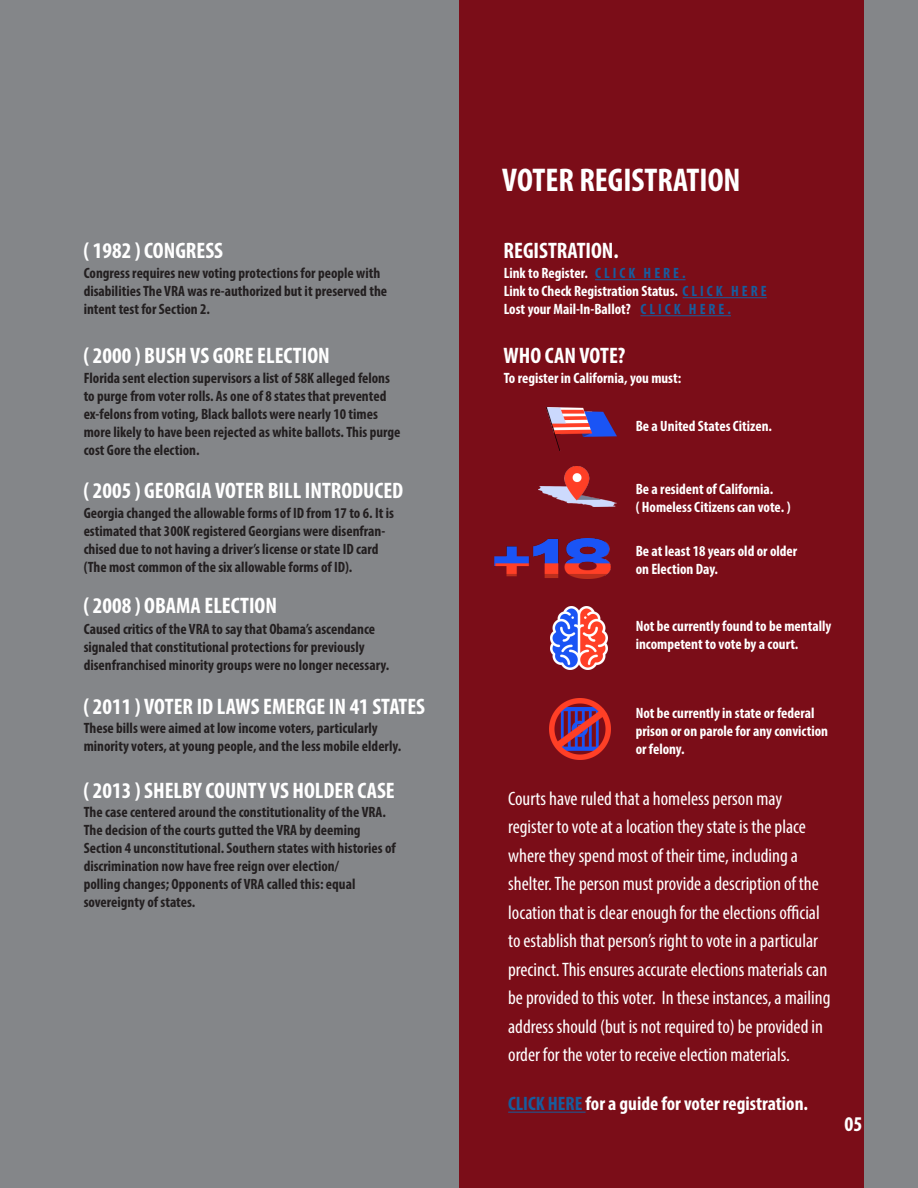
<style>
.page{position:relative;width:918px;height:1188px;background:#848689}
.page>*{position:absolute;margin:0;border:0;box-sizing:border-box;transform-origin:0 0}
.Paragraph_Style_1{font:700 condensed 33px "Myriad Pro";color:#fff}
.Paragraph_Style_1-2{font:700 condensed 22.5px "Myriad Pro";color:#fff}
.Paragraph_Style_1-3{font:700 condensed 21px "Myriad Pro";color:#fff}
.t1{font:condensed 19.5px/28.5px "Myriad Pro";color:#fff}
.t2{font:700 condensed 19.5px "Myriad Pro";color:#fff}
.t3{font:700 condensed 15px/18px "Myriad Pro";color:#231f20}
.t4{font:700 condensed 15px "Myriad Pro";color:#fff}
.s1{color:#175d9e}
</style>
<div class="page">
<div style="left:459px;top:0;width:405px;height:1188px;background:#7b0d18"></div>
<hr style="left:508px;top:1112px;width:78px;height:1px;background:#175d9e">
<hr style="left:595px;top:279px;width:91px;height:1px;background:#175d9e">
<hr style="left:683px;top:297px;width:84px;height:1px;background:#175d9e">
<hr style="left:640px;top:315px;width:91px;height:1px;background:#175d9e">
<img style="left:547px;top:407px;width:69px;height:44px">
<img style="left:538px;top:466px;width:79px;height:41px">
<img style="left:495px;top:538px;width:116px;height:41px">
<img style="left:551px;top:607px;width:56px;height:63px">
<img style="left:550px;top:699px;width:60px;height:60px">
<p class="Paragraph_Style_1-2" style="left:84px;top:236px;width:141px">( 1982 ) CONGRESS</p>
<p class="t3" style="left:84px;top:264px;width:298px">Congress requires new voting protections for people with</p>
<p class="t3" style="left:84px;top:282px;width:305px">disabilities The VRA was re-authorized but it preserved the intent test for Section 2.</p>
<p class="Paragraph_Style_1-2" style="left:84px;top:341px;width:248px">( 2000 ) BUSH VS GORE ELECTION</p>
<p class="t3" style="left:84px;top:369px;width:318px">Florida sent election supervisors a list of 58K alleged felons to purge from voter rolls. As one of 8 states that prevented ex-felons from voting, Black ballots were nearly 10 times more likely to have been rejected as white ballots. This purge cost Gore the election.</p>
<p class="Paragraph_Style_1-2" style="left:84px;top:476px;width:321px">( 2005 ) GEORGIA VOTER BILL INTRODUCED</p>
<p class="t3" style="left:84px;top:504px;width:312px">Georgia changed the allowable forms of ID from 17 to 6. It is estimated that 300K registered Georgians were disenfran&shy;chised due to not having a driver’s license or state ID card (The most common of the six allowable forms of ID).</p>
<p class="Paragraph_Style_1-2" style="left:84px;top:592px;width:195px">( 2008 ) OBAMA ELECTION</p>
<p class="t3" style="left:84px;top:619px;width:293px">Caused critics of the VRA to say that Obama’s ascendance signaled that constitutional protections for previously</p>
<p class="t3" style="left:84px;top:655px;width:307px">disenfranchised minority groups were no longer necessary.</p>
<p class="Paragraph_Style_1-2" style="left:84px;top:692px;width:343px">( 2011 ) VOTER ID LAWS EMERGE IN 41 STATES</p>
<p class="t3" style="left:84px;top:718px;width:296px">These bills were aimed at low income voters, particularly</p>
<p class="t3" style="left:84px;top:736px;width:319px">minority voters, at young people, and the less mobile elderly.</p>
<p class="Paragraph_Style_1-2" style="left:84px;top:776px;width:313px">( 2013 ) SHELBY COUNTY VS HOLDER CASE</p>
<p class="t3" style="left:84px;top:802px;width:314px">The case centered around the constitutionality of the VRA.<br>The decision of the courts gutted the VRA by deeming Section 4 unconstitutional. Southern states with histories of discrimination now have free reign over election/</p>
<p class="t3" style="left:84px;top:874px;width:273px">polling changes; Opponents of VRA called this: equal</p>
<p class="t3" style="left:84px;top:892px;width:113px">sovereignty of states.</p>
<p class="Paragraph_Style_1" style="left:502px;top:159px;width:240px">VOTER REGISTRATION</p>
<p class="Paragraph_Style_1-2" style="left:504px;top:236px;width:117px">REGISTRATION.</p>
<p class="t4" style="left:504px;top:264px;width:183px">Link to Register. <span class="s1">C L I C K H E R E .</span></p>
<p class="t4" style="left:504px;top:282px;width:265px">Link to Check Registration Status. <span class="s1">C L I C K H E R E</span></p>
<p class="t4" style="left:504px;top:300px;width:229px">Lost your Mail-In-Ballot? <span class="s1">C L I C K H E R E .</span></p>
<p class="Paragraph_Style_1-2" style="left:504px;top:341px;width:123px">WHO CAN VOTE?</p>
<p class="t4" style="left:504px;top:369px;width:179px">To register in California, you must:</p>
<p class="t4" style="left:636px;top:417px;width:138px">Be a United States Citizen.</p>
<p class="t4" style="left:636px;top:480px;width:139px">Be a resident of California.</p>
<p class="t4" style="left:636px;top:498px;width:156px">( Homeless Citizens can vote. )</p>
<p class="t4" style="left:636px;top:541px;width:163px">Be at least 18 years old or older</p>
<p class="t4" style="left:636px;top:559px;width:84px">on Election Day.</p>
<p class="t4" style="left:636px;top:616px;width:197px">Not be currently found to be mentally</p>
<p class="t4" style="left:636px;top:634px;width:164px">incompetent to vote by a court.</p>
<p class="t4" style="left:636px;top:703px;width:180px">Not be currently in state or federal</p>
<p class="t4" style="left:636px;top:721px;width:194px">prison or on parole for any conviction</p>
<p class="t4" style="left:636px;top:739px;width:51px">or felony.</p>
<p class="t1" style="left:508px;top:784px;width:324px">Courts have ruled that a homeless person may register to vote at a location they state is the place where they spend most of their time, including a shelter. The person must provide a description of the location that is clear enough for the elections official to establish that person’s right to vote in a particular precinct. This ensures accurate elections materials can be provided to this voter. In these instances, a mailing address should (but is not required to) be provided in order for the voter to receive election materials.</p>
<p class="t2" style="left:508px;top:1092px;width:302px"><span class="s1">CLICK HERE</span> for a guide for voter registration.</p>
<p class="Paragraph_Style_1-3" style="left:845px;top:1110px;width:19px">05</p>
</div>
